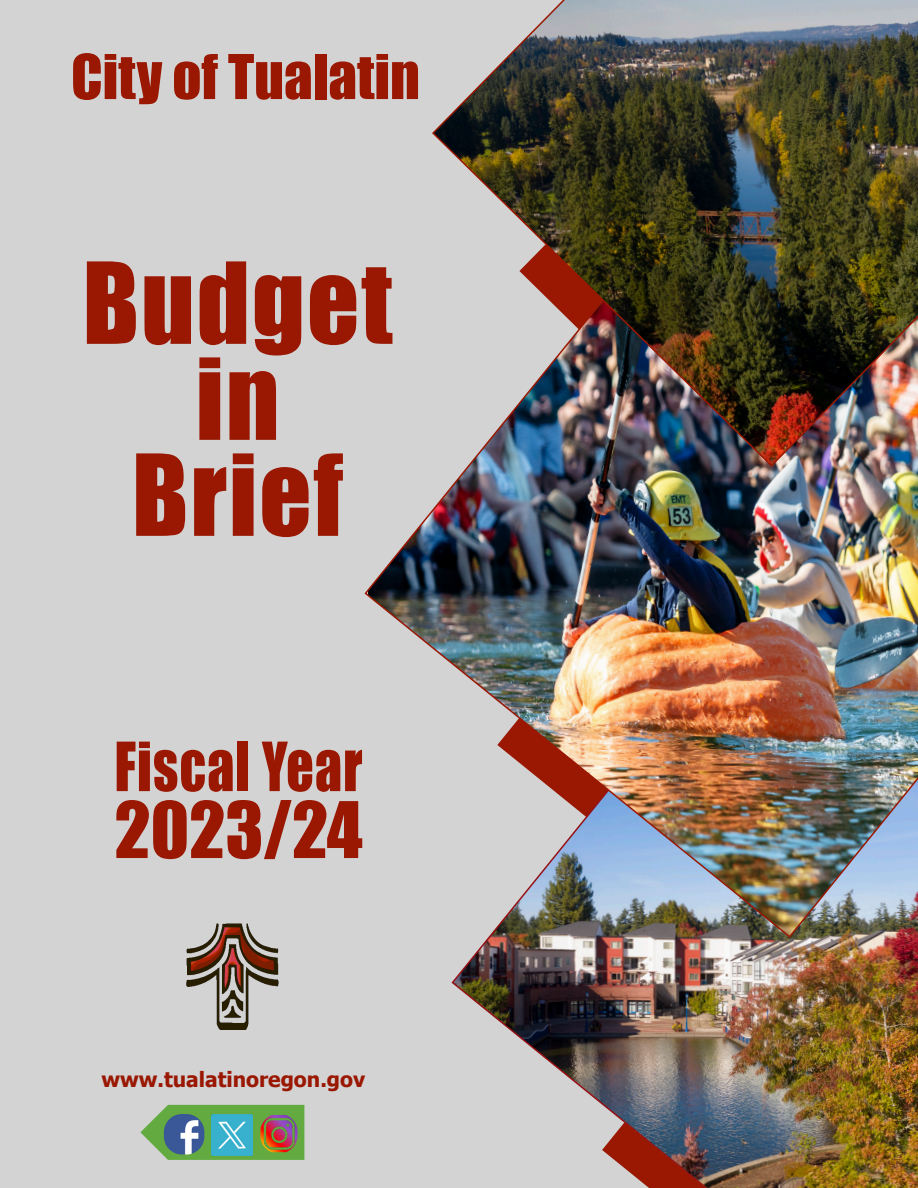
<style>
.page{position:relative;width:918px;height:1188px;background:#d3d3d4}
.page>*{position:absolute;margin:0;border:0;box-sizing:border-box;transform-origin:0 0}
.t1{font:104.25px "Impact";letter-spacing:.02em;color:#9a1802}
.t2{font:72px "Impact";color:#9a1802}
.t3{font:62.7px "Impact";letter-spacing:.02em;color:#9a1802;scale:.86 1}
.t4{font:57px "Impact";color:#9a1802}
.t5{font:700 21px "Tahoma";color:#9a1802}
</style>
<div class="page">
<svg style="left:140px;top:1105px;width:164px;height:55px"></svg>
<svg style="left:260px;top:1114px;width:38px;height:39px"></svg>
<img style="left:260px;top:1115px;width:38px;height:37px">
<svg style="left:212px;top:1113px;width:41px;height:43px"></svg>
<img style="left:212px;top:1114px;width:41px;height:41px">
<img style="left:164px;top:1114px;width:40px;height:41px">
<img style="left:451px;top:939px;width:467px;height:249px">
<img style="left:364px;top:468px;width:554px;height:471px">
<img style="left:602px;top:1122px;width:104px;height:66px">
<img style="left:432px;top:0;width:486px;height:468px">
<img style="left:186px;top:923px;width:93px;height:107px">
<p class="t4" style="left:71px;top:32px;width:350px">City of Tualatin</p>
<p class="t1" style="left:83px;top:222px;width:311px">Budget</p>
<p class="t1" style="left:196px;top:318px;width:85px">in</p>
<p class="t1" style="left:132px;top:414px;width:213px">Brief</p>
<p class="t3" style="left:114px;top:718px;width:290px">Fiscal Year</p>
<p class="t2" style="left:114px;top:774px;width:250px">2023/24</p>
<p class="t5" style="left:101px;top:1065px;width:265px">www.tualatinoregon.gov</p>
</div>
